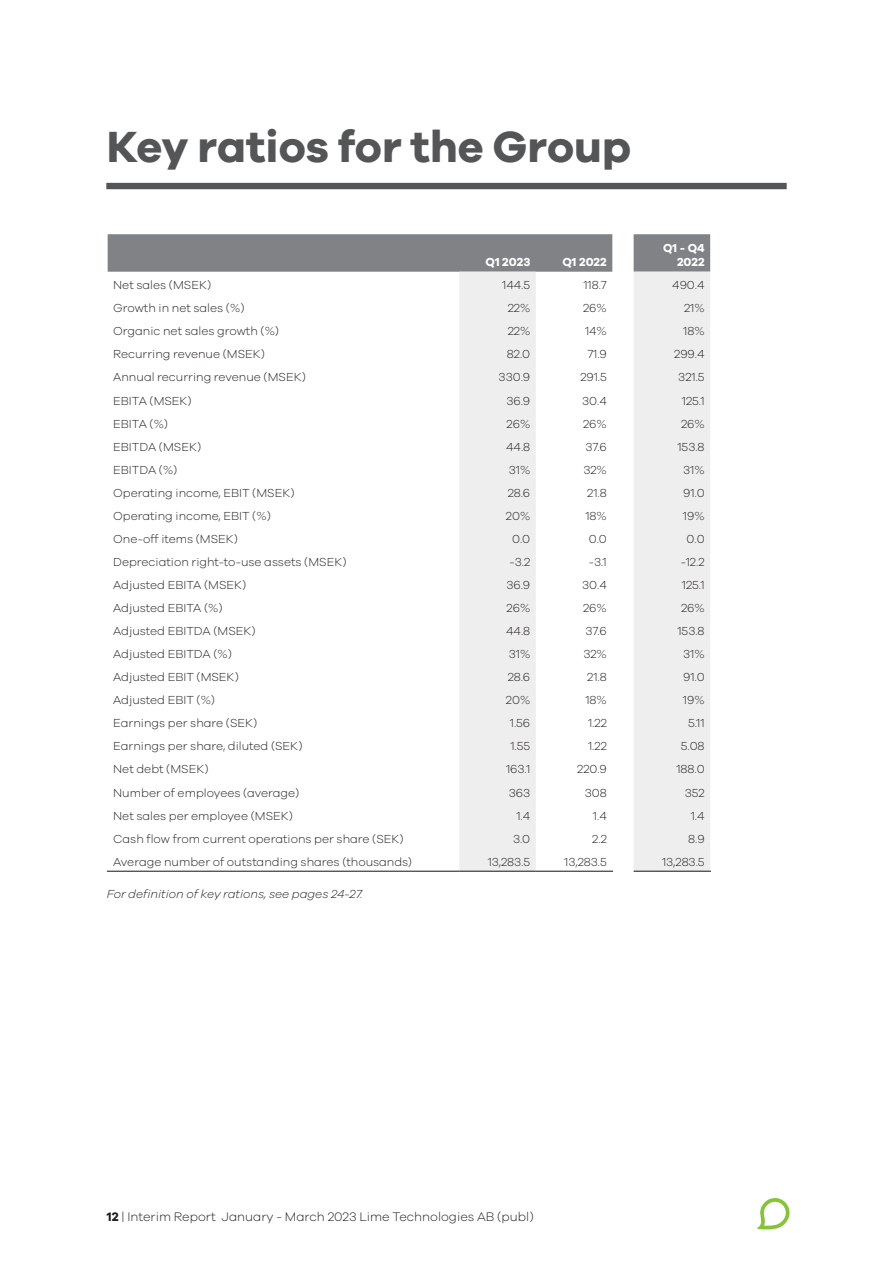
<style>
.page{position:relative;width:893px;height:1263px;background:#fff}
.page>*{position:absolute;margin:0;border:0;box-sizing:border-box;transform-origin:0 0}
.Huvudrubrik{font:700 45px "Galano Grotesque";color:#545557}
.t1{font:300 12.75px "Galano Grotesque";color:#231f20}
.Tabell{font:300 12px "Galano Grotesque";color:#231f20}
.Sidnot{font:italic 300 12px "Galano Grotesque";color:#231f20}
.Tabell_runrik{font:700 12px/14.4px "Galano Grotesque";color:#fff;text-align:right}
.s1{font-weight:700}
</style>
<div class="page">
<svg style="left:108px;top:234px;width:602px;height:38px;background:#86888b"></svg>
<svg style="left:459px;top:272px;width:251px;height:599px;fill:#eeeeef"></svg>
<hr style="left:107px;top:871px;width:352px;height:1px;background:#231f20">
<hr style="left:459px;top:871px;width:77px;height:1px;background:#231f20">
<hr style="left:536px;top:871px;width:77px;height:1px;background:#231f20">
<hr style="left:634px;top:871px;width:77px;height:1px;background:#231f20">
<div style="left:106px;top:183px;width:681px;height:6px;background:#545557"></div>
<svg style="left:757px;top:1198px;width:33px;height:31px"></svg>
<p class="Huvudrubrik" style="left:107px;top:119px;width:526px">Key ratios for the Group</p>
<p class="Tabell_runrik" style="left:486px;top:255px;width:46px">Q1 2023</p>
<p class="Tabell_runrik" style="left:562px;top:255px;width:46px">Q1 2022</p>
<p class="Tabell_runrik" style="left:663px;top:240px;width:43px">Q1 - Q4<br>2022</p>
<p class="Tabell" style="left:113px;top:278px;width:100px">Net sales (MSEK)</p>
<p class="Tabell" style="left:502px;top:278px;width:30px">144.5</p>
<p class="Tabell" style="left:583px;top:278px;width:25px">118.7</p>
<p class="Tabell" style="left:672px;top:278px;width:34px">490.4</p>
<p class="Tabell" style="left:113px;top:301px;width:133px">Growth in net sales (%)</p>
<p class="Tabell" style="left:508px;top:301px;width:24px">22%</p>
<p class="Tabell" style="left:583px;top:301px;width:25px">26%</p>
<p class="Tabell" style="left:684px;top:301px;width:22px">21%</p>
<p class="Tabell" style="left:113px;top:324px;width:167px">Organic net sales growth (%)</p>
<p class="Tabell" style="left:508px;top:324px;width:24px">22%</p>
<p class="Tabell" style="left:585px;top:324px;width:23px">14%</p>
<p class="Tabell" style="left:683px;top:324px;width:23px">18%</p>
<p class="Tabell" style="left:113px;top:347px;width:153px">Recurring revenue (MSEK)</p>
<p class="Tabell" style="left:507px;top:347px;width:25px">82.0</p>
<p class="Tabell" style="left:587px;top:347px;width:21px">71.9</p>
<p class="Tabell" style="left:674px;top:347px;width:32px">299.4</p>
<p class="Tabell" style="left:113px;top:370px;width:194px">Annual recurring revenue (MSEK)</p>
<p class="Tabell" style="left:498px;top:370px;width:33px">330.9</p>
<p class="Tabell" style="left:580px;top:370px;width:28px">291.5</p>
<p class="Tabell" style="left:678px;top:370px;width:28px">321.5</p>
<p class="Tabell" style="left:113px;top:393px;width:80px">EBITA (MSEK)</p>
<p class="Tabell" style="left:506px;top:393px;width:25px">36.9</p>
<p class="Tabell" style="left:582px;top:393px;width:26px">30.4</p>
<p class="Tabell" style="left:682px;top:393px;width:24px">125.1</p>
<p class="Tabell" style="left:113px;top:416px;width:56px">EBITA (%)</p>
<p class="Tabell" style="left:507px;top:416px;width:25px">26%</p>
<p class="Tabell" style="left:583px;top:416px;width:25px">26%</p>
<p class="Tabell" style="left:681px;top:416px;width:25px">26%</p>
<p class="Tabell" style="left:113px;top:439px;width:90px">EBITDA (MSEK)</p>
<p class="Tabell" style="left:506px;top:439px;width:26px">44.8</p>
<p class="Tabell" style="left:585px;top:439px;width:23px">37.6</p>
<p class="Tabell" style="left:677px;top:439px;width:29px">153.8</p>
<p class="Tabell" style="left:113px;top:462px;width:66px">EBITDA (%)</p>
<p class="Tabell" style="left:509px;top:462px;width:23px">31%</p>
<p class="Tabell" style="left:583px;top:462px;width:25px">32%</p>
<p class="Tabell" style="left:683px;top:462px;width:23px">31%</p>
<p class="Tabell" style="left:113px;top:485px;width:183px">Operating income, EBIT (MSEK)</p>
<p class="Tabell" style="left:508px;top:485px;width:24px">28.6</p>
<p class="Tabell" style="left:587px;top:485px;width:21px">21.8</p>
<p class="Tabell" style="left:683px;top:485px;width:23px">91.0</p>
<p class="Tabell" style="left:113px;top:509px;width:159px">Operating income, EBIT (%)</p>
<p class="Tabell" style="left:506px;top:509px;width:26px">20%</p>
<p class="Tabell" style="left:585px;top:509px;width:23px">18%</p>
<p class="Tabell" style="left:683px;top:509px;width:23px">19%</p>
<p class="Tabell" style="left:113px;top:532px;width:126px">One-off items (MSEK)</p>
<p class="Tabell" style="left:512px;top:532px;width:20px">0.0</p>
<p class="Tabell" style="left:589px;top:532px;width:20px">0.0</p>
<p class="Tabell" style="left:687px;top:532px;width:20px">0.0</p>
<p class="Tabell" style="left:113px;top:555px;width:235px">Depreciation right-to-use assets (MSEK)</p>
<p class="Tabell" style="left:510px;top:555px;width:22px">-3.2</p>
<p class="Tabell" style="left:589px;top:555px;width:20px">-3.1</p>
<p class="Tabell" style="left:681px;top:555px;width:25px">-12.2</p>
<p class="Tabell" style="left:113px;top:578px;width:135px">Adjusted EBITA (MSEK)</p>
<p class="Tabell" style="left:506px;top:578px;width:25px">36.9</p>
<p class="Tabell" style="left:582px;top:578px;width:26px">30.4</p>
<p class="Tabell" style="left:682px;top:578px;width:24px">125.1</p>
<p class="Tabell" style="left:113px;top:601px;width:111px">Adjusted EBITA (%)</p>
<p class="Tabell" style="left:507px;top:601px;width:25px">26%</p>
<p class="Tabell" style="left:583px;top:601px;width:25px">26%</p>
<p class="Tabell" style="left:681px;top:601px;width:25px">26%</p>
<p class="Tabell" style="left:113px;top:624px;width:144px">Adjusted EBITDA (MSEK)</p>
<p class="Tabell" style="left:506px;top:624px;width:26px">44.8</p>
<p class="Tabell" style="left:585px;top:624px;width:23px">37.6</p>
<p class="Tabell" style="left:677px;top:624px;width:29px">153.8</p>
<p class="Tabell" style="left:113px;top:647px;width:120px">Adjusted EBITDA (%)</p>
<p class="Tabell" style="left:509px;top:647px;width:23px">31%</p>
<p class="Tabell" style="left:583px;top:647px;width:25px">32%</p>
<p class="Tabell" style="left:683px;top:647px;width:23px">31%</p>
<p class="Tabell" style="left:113px;top:670px;width:127px">Adjusted EBIT (MSEK)</p>
<p class="Tabell" style="left:508px;top:670px;width:24px">28.6</p>
<p class="Tabell" style="left:587px;top:670px;width:21px">21.8</p>
<p class="Tabell" style="left:683px;top:670px;width:23px">91.0</p>
<p class="Tabell" style="left:113px;top:693px;width:103px">Adjusted EBIT (%)</p>
<p class="Tabell" style="left:506px;top:693px;width:26px">20%</p>
<p class="Tabell" style="left:585px;top:693px;width:23px">18%</p>
<p class="Tabell" style="left:683px;top:693px;width:23px">19%</p>
<p class="Tabell" style="left:113px;top:716px;width:146px">Earnings per share (SEK)</p>
<p class="Tabell" style="left:510px;top:716px;width:22px">1.56</p>
<p class="Tabell" style="left:588px;top:716px;width:20px">1.22</p>
<p class="Tabell" style="left:688px;top:716px;width:18px">5.11</p>
<p class="Tabell" style="left:113px;top:739px;width:191px">Earnings per share, diluted (SEK)</p>
<p class="Tabell" style="left:510px;top:739px;width:21px">1.55</p>
<p class="Tabell" style="left:588px;top:739px;width:20px">1.22</p>
<p class="Tabell" style="left:681px;top:739px;width:25px">5.08</p>
<p class="Tabell" style="left:113px;top:762px;width:97px">Net debt (MSEK)</p>
<p class="Tabell" style="left:506px;top:762px;width:26px">163.1</p>
<p class="Tabell" style="left:577px;top:762px;width:31px">220.9</p>
<p class="Tabell" style="left:676px;top:762px;width:30px">188.0</p>
<p class="Tabell" style="left:113px;top:785px;width:187px">Number of employees (average)</p>
<p class="Tabell" style="left:509px;top:785px;width:23px">363</p>
<p class="Tabell" style="left:585px;top:785px;width:24px">308</p>
<p class="Tabell" style="left:685px;top:785px;width:21px">352</p>
<p class="Tabell" style="left:113px;top:808px;width:181px">Net sales per employee (MSEK)</p>
<p class="Tabell" style="left:516px;top:808px;width:15px">1.4</p>
<p class="Tabell" style="left:593px;top:808px;width:15px">1.4</p>
<p class="Tabell" style="left:691px;top:808px;width:15px">1.4</p>
<p class="Tabell" style="left:113px;top:831px;width:292px">Cash flow from current operations per share (SEK)</p>
<p class="Tabell" style="left:513px;top:831px;width:19px">3.0</p>
<p class="Tabell" style="left:592px;top:831px;width:16px">2.2</p>
<p class="Tabell" style="left:688px;top:831px;width:18px">8.9</p>
<p class="Tabell" style="left:113px;top:854px;width:300px">Average number of outstanding shares (thousands)</p>
<p class="Tabell" style="left:488px;top:854px;width:44px">13,283.5</p>
<p class="Tabell" style="left:564px;top:854px;width:44px">13,283.5</p>
<p class="Tabell" style="left:662px;top:854px;width:44px">13,283.5</p>
<p class="Sidnot" style="left:107px;top:886px;width:258px">For definition of key rations, see pages 24-27.</p>
<p class="t1" style="left:107px;top:1209px;width:428px"><span class="s1">12</span> | Interim Report January - March 2023 Lime Technologies AB (publ)</p>
</div>
